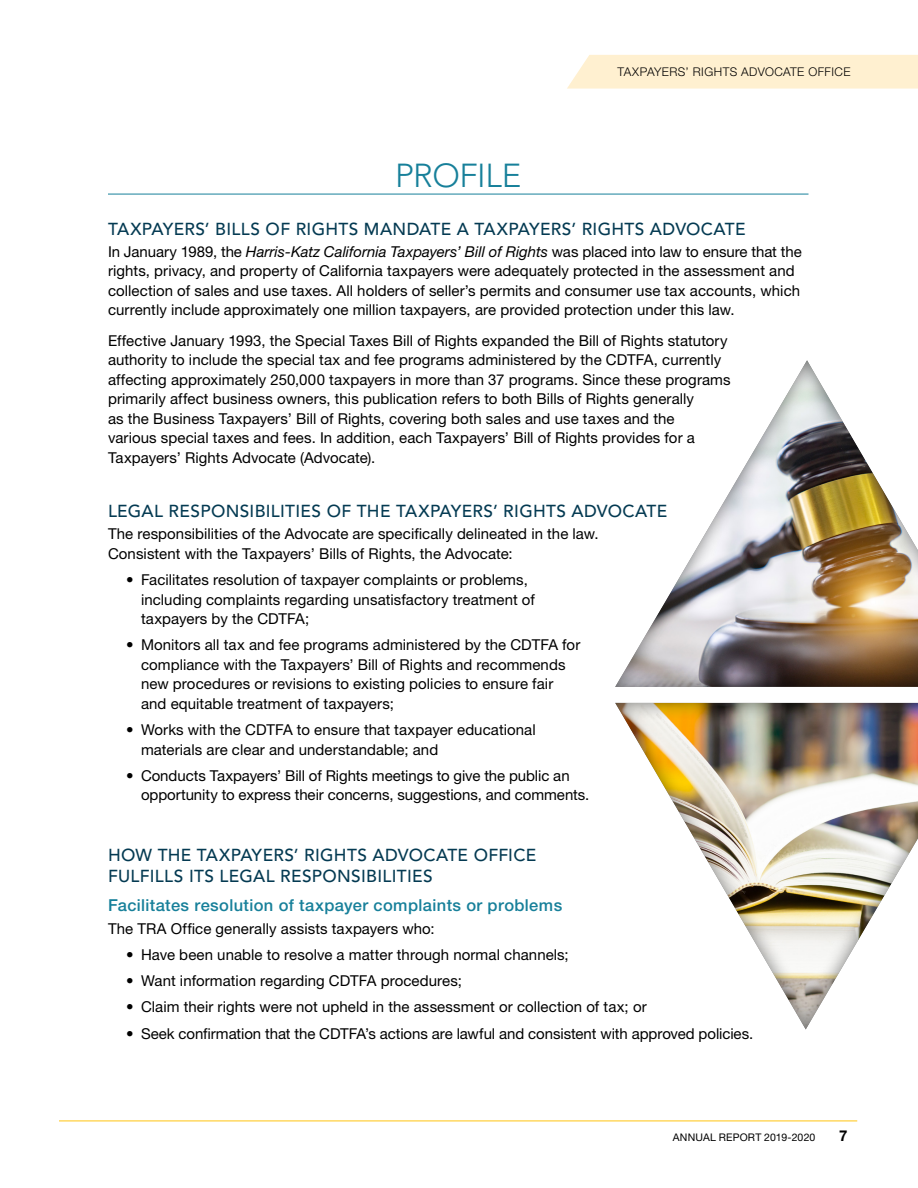
<style>
.page{position:relative;width:918px;height:1188px;background:#fff}
.page>*{position:absolute;margin:0;border:0;box-sizing:border-box;transform-origin:0 0}
.t1{font:300 33px "Avenir LT Std";letter-spacing:-.015em;color:#17809a}
.t2{font:500 17.25px/20.7px "Avenir LT Std";letter-spacing:.02em;color:#043a52}
.t3{font:500 16.5px "Helvetica Neue LT Std";letter-spacing:.025em;color:#17809a}
.Body{font:15px/19.5px "Helvetica Neue LT Std";letter-spacing:.005em;color:#000}
.t4{font:700 15px "Helvetica Neue LT Std";color:#000}
.t5{font:300 12px "Helvetica Neue LT Std";letter-spacing:.035em;color:#000}
.t6{font:10.5px "Helvetica Neue LT Std";letter-spacing:.015em;color:#000}
.s1{font-style:italic}
</style>
<div class="page">
<hr style="left:59px;top:1121px;width:798px;height:1px;background:#ffc411">
<hr style="left:108px;top:194px;width:700px;height:1px;background:#17809a">
<div style="left:602px;top:693px;width:316px;height:339px;background:#000;opacity:.55"></div>
<div style="left:603px;top:358px;width:315px;height:339px;background:#000;opacity:.55"></div>
<div style="left:567px;top:55px;width:351px;height:34px;background:#fff0d0"></div>
<p class="t5" style="left:618px;top:64px;width:234px">TAXPAYERS’ RIGHTS ADVOCATE OFFICE</p>
<h3 class="t1" style="left:395px;top:156px;width:128px">PROFILE</h3>
<h3 class="t2" style="left:108px;top:219px;width:639px">TAXPAYERS’ BILLS OF RIGHTS MANDATE A TAXPAYERS’ RIGHTS ADVOCATE</h3>
<p class="Body" style="left:108px;top:242px;width:695px">In January 1989, the <span class="s1">Harris-Katz California Taxpayers’ Bill of Rights</span> was placed into law to ensure that the rights, privacy, and property of California taxpayers were adequately protected in the assessment and collection of sales and use taxes. All holders of seller’s permits and consumer use tax accounts, which currently include approximately one million taxpayers, are provided protection under this law.</p>
<p class="Body" style="left:108px;top:330px;width:624px">Effective January 1993, the Special Taxes Bill of Rights expanded the Bill of Rights statutory authority to include the special tax and fee programs administered by the CDTFA, currently affecting approximately 250,000 taxpayers in more than 37 programs. Since these programs primarily affect business owners, this publication refers to both Bills of Rights generally<br>as the Business Taxpayers’ Bill of Rights, covering both sales and use taxes and the<br>various special taxes and fees. In addition, each Taxpayers’ Bill of Rights provides for a Taxpayers’ Rights Advocate (Advocate).</p>
<h3 class="t2" style="left:108px;top:501px;width:561px">LEGAL RESPONSIBILITIES OF THE TAXPAYERS’ RIGHTS ADVOCATE</h3>
<p class="Body" style="left:108px;top:524px;width:492px">The responsibilities of the Advocate are specifically delineated in the law.<br>Consistent with the Taxpayers’ Bills of Rights, the Advocate:</p>
<p class="Body" style="left:141px;top:570px;width:395px;text-indent:-15px">• Facilitates resolution of taxpayer complaints or problems, including complaints regarding unsatisfactory treatment of taxpayers by the CDTFA;</p>
<p class="Body" style="left:141px;top:635px;width:441px;text-indent:-15px">• Monitors all tax and fee programs administered by the CDTFA for compliance with the Taxpayers’ Bill of Rights and recommends new procedures or revisions to existing policies to ensure fair and equitable treatment of taxpayers;</p>
<p class="Body" style="left:141px;top:720px;width:396px;text-indent:-15px">• Works with the CDTFA to ensure that taxpayer educational materials are clear and understandable; and</p>
<p class="Body" style="left:141px;top:766px;width:450px;text-indent:-15px">• Conducts Taxpayers’ Bill of Rights meetings to give the public an opportunity to express their concerns, suggestions, and comments.</p>
<h3 class="t2" style="left:108px;top:846px;width:430px">HOW THE TAXPAYERS’ RIGHTS ADVOCATE OFFICE<br>FULFILLS ITS LEGAL RESPONSIBILITIES</h3>
<h3 class="t3" style="left:108px;top:896px;width:456px">Facilitates resolution of taxpayer complaints or problems</h3>
<p class="Body" style="left:108px;top:918px;width:328px">The TRA Office generally assists taxpayers who:</p>
<p class="Body" style="left:126px;top:945px;width:444px">• Have been unable to resolve a matter through normal channels;</p>
<p class="Body" style="left:126px;top:971px;width:338px">• Want information regarding CDTFA procedures;</p>
<p class="Body" style="left:126px;top:997px;width:522px">• Claim their rights were not upheld in the assessment or collection of tax; or</p>
<p class="Body" style="left:126px;top:1023px;width:629px">• Seek confirmation that the CDTFA’s actions are lawful and consistent with approved policies.</p>
<p class="t6" style="left:673px;top:1131px;width:144px">ANNUAL REPORT 2019-2020</p>
<p class="t4" style="left:839px;top:1127px;width:10px">7</p>
</div>
